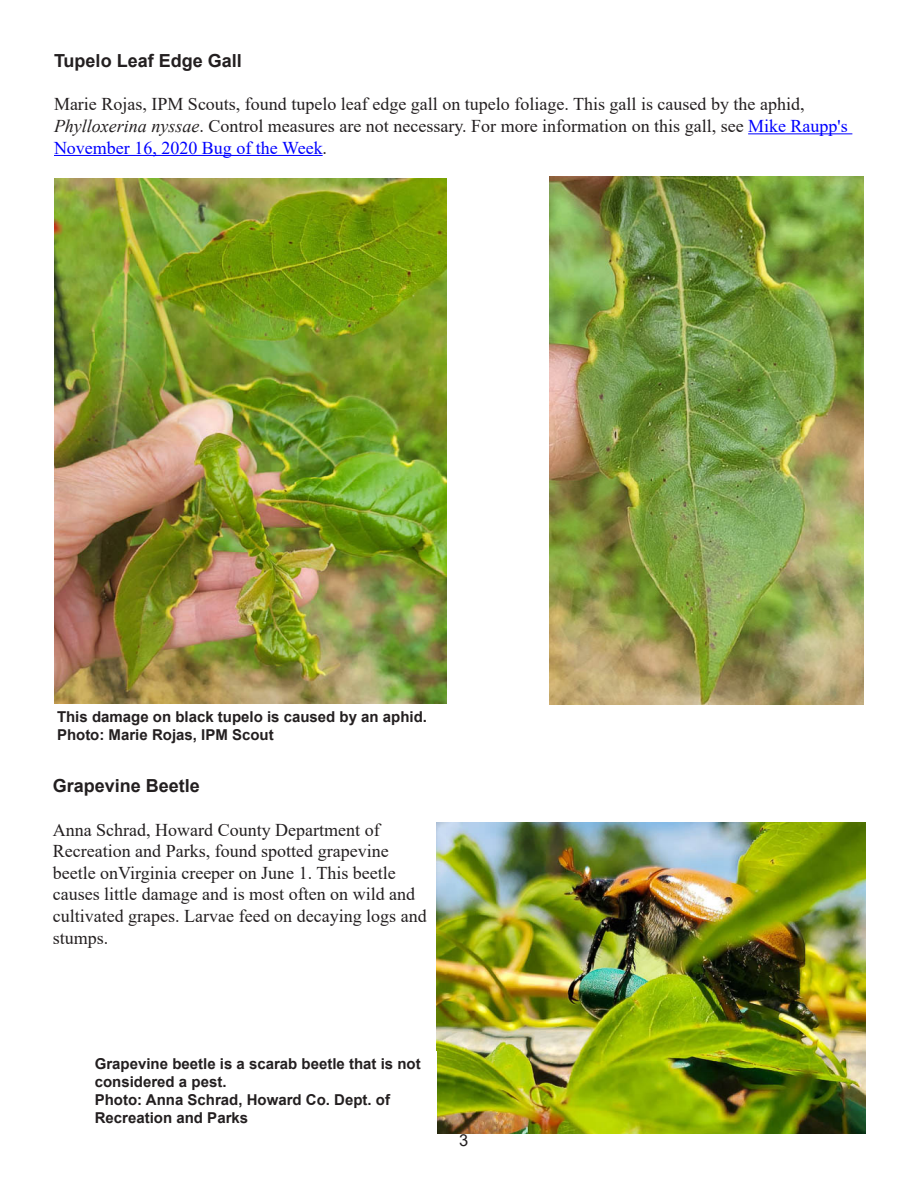
<style>
.page{position:relative;width:918px;height:1188px;background:#fff}
.page>*{position:absolute;margin:0;border:0;box-sizing:border-box;transform-origin:0 0}
.t1{font:18px/21.6px "Times New Roman";color:#231f20}
.t2{font:700 18px "Arial";color:#231f20}
.t3{font:16.5px "Arial";color:#231f20}
.Photo_credit{font:700 15px/18px "Arial";color:#231f20}
.s1{font-style:italic}
.s2{color:#00f}
</style>
<div class="page">
<hr style="left:748px;top:133px;width:104px;height:1px;background:#00f">
<hr style="left:54px;top:155px;width:269px;height:1px;background:#00f">
<img style="left:54px;top:178px;width:392px;height:525px">
<img style="left:549px;top:177px;width:315px;height:527px">
<img style="left:437px;top:823px;width:428px;height:311px">
<p class="t2" style="left:54px;top:48px;width:189px">Tupelo Leaf Edge Gall</p>
<p class="t1" style="left:54px;top:93px;width:795px">Marie Rojas, IPM Scouts, found tupelo leaf edge gall on tupelo foliage. This gall is caused by the aphid,<br><span class="s1">Phylloxerina nyssae</span>. Control measures are not necessary. For more information on this gall, see <span class="s2">Mike Raupp's<br>November 16, 2020 Bug of the Week</span>.</p>
<p class="Photo_credit" style="left:57px;top:708px;width:372px">This damage on black tupelo is caused by an aphid.</p>
<p class="Photo_credit" style="left:57px;top:726px;width:218px">Photo: Marie Rojas, IPM Scout</p>
<p class="t2" style="left:53px;top:773px;width:149px">Grapevine Beetle</p>
<p class="t1" style="left:53px;top:818px;width:375px">Anna Schrad, Howard County Department of Recreation and Parks, found spotted grapevine beetle onVirginia creeper on June 1. This beetle causes little damage and is most often on wild and cultivated grapes. Larvae feed on decaying logs and stumps.</p>
<p class="Photo_credit" style="left:95px;top:1055px;width:327px">Grapevine beetle is a scarab beetle that is not considered a pest.</p>
<p class="Photo_credit" style="left:95px;top:1091px;width:297px">Photo: Anna Schrad, Howard Co. Dept. of</p>
<p class="Photo_credit" style="left:95px;top:1109px;width:155px">Recreation and Parks</p>
<p class="t3" style="left:459px;top:1129px;width:11px">3</p>
</div>
